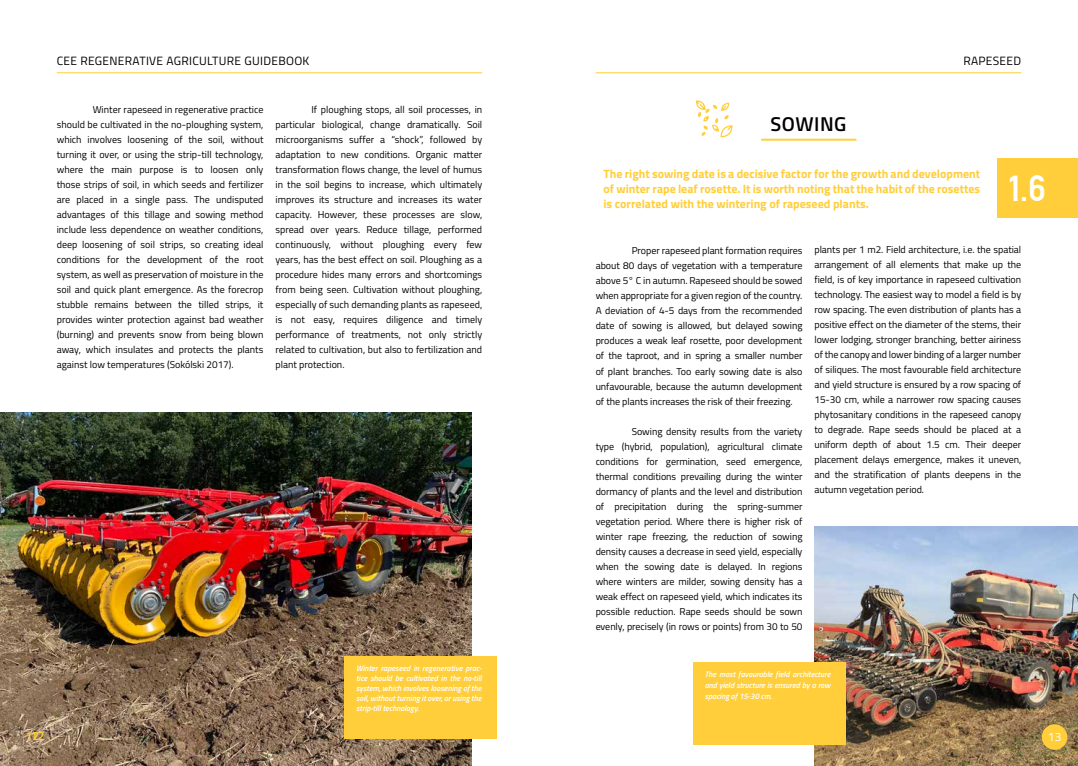
<style>
.page{position:relative;width:1078px;height:766px;background:#fff}
.page>*{position:absolute;margin:0;border:0;box-sizing:border-box;transform-origin:0 0}
.t1{font:36px "Alte DIN1451 Mittelschriftgepraegt";color:#fff}
.t2{font:600 20px "Titillium";letter-spacing:.025em;color:#000}
.t3{font:700 12px/15px "Titillium";color:#ffce3a;text-align:justify}
.t4{font:12px "Titillium";letter-spacing:.025em;color:#000}
.t5{font:600 12px "Titillium";color:#ffce3a}
.t6{font:12px "Titillium";color:#fff}
.t7{font:10px/15px "Titillium";letter-spacing:-.005em;color:#000;text-align:justify}
.t8{font:italic 600 8px/10px "Titillium";letter-spacing:-.005em;color:#fff;text-align:justify}
</style>
<div class="page">
<img style="left:814px;top:526px;width:263px;height:239px">
<img style="left:0;top:412px;width:472px;height:353px">
<div style="left:344px;top:656px;width:152px;height:82px;background:#ffce3a"></div>
<div style="left:997px;top:158px;width:80px;height:59px;background:#ffce3a"></div>
<hr style="left:761px;top:139px;width:95px;height:2px;background:#ffce3a">
<svg style="left:695px;top:100px;width:37px;height:37px"></svg>
<div style="left:692px;top:662px;width:153px;height:82px;background:#ffce3a"></div>
<div style="left:1041px;top:724px;width:26px;height:25px;background:#ffce3a;border-radius:50%"></div>
<hr style="left:57px;top:72px;width:425px;height:1px;background:#ffce3a">
<hr style="left:595px;top:72px;width:425px;height:1px;background:#ffce3a">
<p class="t4" style="left:57px;top:52px;width:254px">CEE REGENERATIVE AGRICULTURE GUIDEBOOK</p>
<p class="t7" style="left:57px;top:101px;width:208px;text-indent:36px">Winter rapeseed in regenerative practice should be cultivated in the no-ploughing system, which involves loosening of the soil, without turning it over, or using the strip-till technology, where the main purpose is to loosen only those strips of soil, in which seeds and fertilizer are placed in a single pass. The undisputed advantages of this tillage and sowing method include less dependence on weather conditions, deep loosening of soil strips, so creating ideal conditions for the development of the root system, as well as preservation of moisture in the soil and quick plant emergence. As the forecrop stubble remains between the tilled strips, it provides winter protection against bad weather (burning) and prevents snow from being blown away, which insulates and protects the plants against low temperatures (Sokólski 2017).</p>
<p class="t7" style="left:275px;top:101px;width:208px;text-indent:36px">If ploughing stops, all soil processes, in particular biological, change dramatically. Soil microorganisms suffer a “shock”, followed by adaptation to new conditions. Organic matter transformation flows change, the level of humus in the soil begins to increase, which ultimately improves its structure and increases its water capacity. However, these processes are slow, spread over years. Reduce tillage, performed continuously, without ploughing every few years, has the best effect on soil. Ploughing as a procedure hides many errors and shortcomings from being seen. Cultivation without ploughing, especially of such demanding plants as rapeseed, is not easy, requires diligence and timely performance of treatments, not only strictly related to cultivation, but also to fertilization and plant protection.</p>
<p class="t8" style="left:356px;top:662px;width:127px">Winter rapeseed in regenerative prac&shy;tice should be cultivated in the no-till system, which involves loosening of the soil, without turning it over, or using the strip-till technology.</p>
<h2 class="t2" style="left:770px;top:109px;width:78px">SOWING</h2>
<p class="t4" style="left:963px;top:52px;width:59px">RAPESEED</p>
<p class="t3" style="left:603px;top:165px;width:378px">The right sowing date is a decisive factor for the growth and development of winter rape leaf rosette. It is worth noting that the habit of the rosettes is correlated with the wintering of rapeseed plants.</p>
<h1 class="t1" style="left:1007px;top:167px;width:40px">1.6</h1>
<p class="t7" style="left:595px;top:243px;width:208px;text-indent:36px">Proper rapeseed plant formation requires about 80 days of vegetation with a temperature above 5° C in autumn. Rapeseed should be sowed when appropriate for a given region of the country.<br>A deviation of 4-5 days from the recommended date of sowing is allowed, but delayed sowing produces a weak leaf rosette, poor development of the taproot, and in spring a smaller number of plant branches. Too early sowing date is also unfavourable, because the autumn development of the plants increases the risk of their freezing.</p>
<p class="t7" style="left:595px;top:423px;width:208px;text-indent:36px">Sowing density results from the variety type (hybrid, population), agricultural climate conditions for germination, seed emergence, thermal conditions prevailing during the winter dormancy of plants and the level and distribution of precipitation during the spring-summer vegetation period. Where there is higher risk of winter rape freezing, the reduction of sowing density causes a decrease in seed yield, especially when the sowing date is delayed. In regions where winters are milder, sowing density has a weak effect on rapeseed yield, which indicates its possible reduction. Rape seeds should be sown evenly, precisely (in rows or points) from 30 to 50</p>
<p class="t7" style="left:814px;top:241px;width:208px">plants per 1 m2. Field architecture, i.e. the spatial arrangement of all elements that make up the field, is of key importance in rapeseed cultivation technology. The easiest way to model a field is by row spacing. The even distribution of plants has a positive effect on the diameter of the stems, their lower lodging, stronger branching, better airiness of the canopy and lower binding of a larger number of siliques. The most favourable field architecture and yield structure is ensured by a row spacing of 15-30 cm, while a narrower row spacing causes phytosanitary conditions in the rapeseed canopy to degrade. Rape seeds should be placed at a uniform depth of about 1.5 cm. Their deeper placement delays emergence, makes it uneven, and the stratification of plants deepens in the autumn vegetation period.</p>
<p class="t8" style="left:704px;top:667px;width:127px;line-height:11px">The most favourable field architecture and yield structure is ensured by a row spacing of 15-30 cm.</p>
<p class="t5" style="left:26px;top:726px;width:15px">12</p>
<p class="t5" style="left:31px;top:726px;width:15px">12</p>
<p class="t6" style="left:1047px;top:728px;width:15px">13</p>
</div>
